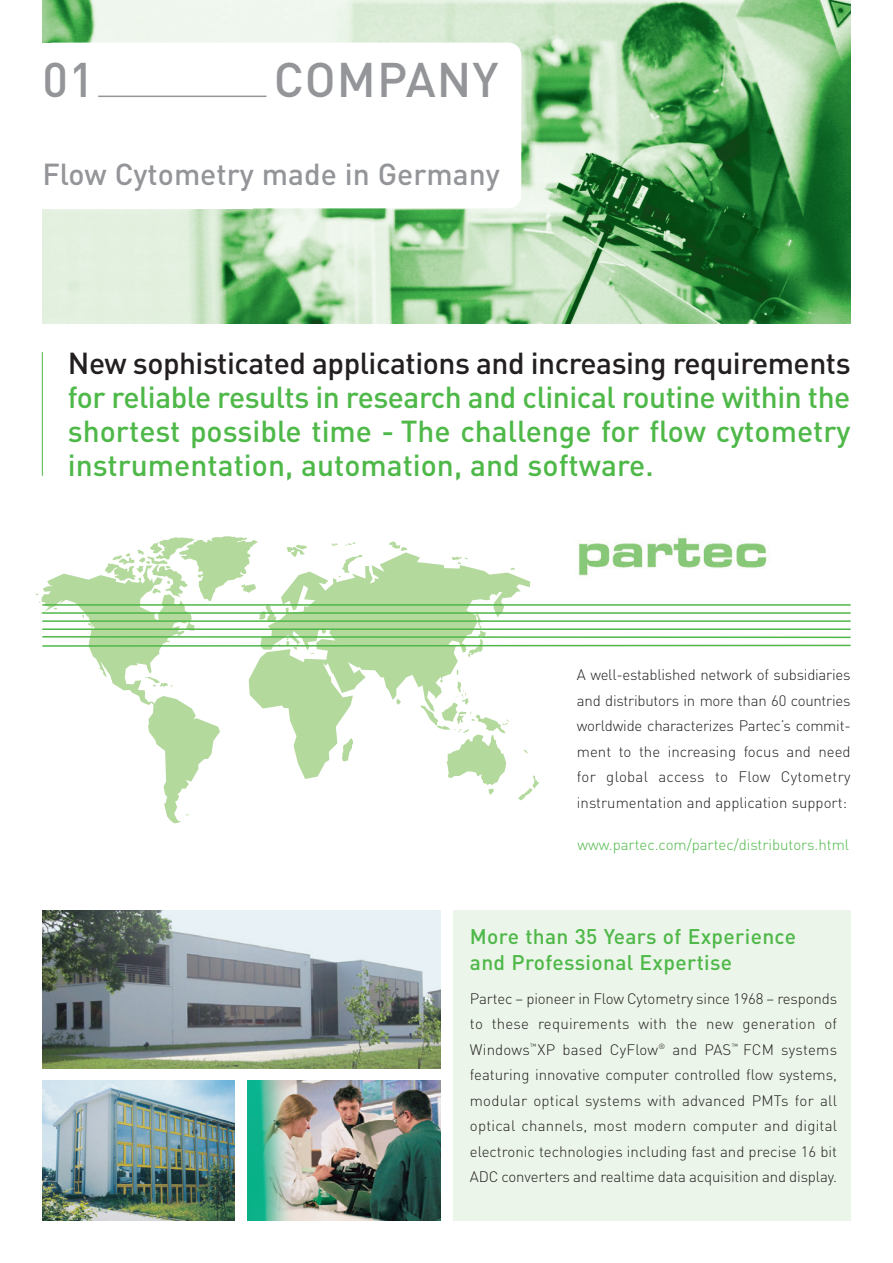
<style>
.page{position:relative;width:893px;height:1263px;background:#fff}
.page>*{position:absolute;margin:0;border:0;box-sizing:border-box;transform-origin:0 0}
.t1{font:500 48px "DIN";letter-spacing:.02em;color:#939598}
.t2{font:500 30px/34px "DIN";color:#4eb848;text-align:justify}
.t3{font:500 30px "DIN";letter-spacing:-.015em;color:#231f20}
.t4{font:500 30px "DIN";color:#939598}
.t5{font:500 21px/25.5px "DIN";letter-spacing:.015em;color:#4eb848}
.t6{font:300 15px/25.5px "DIN";letter-spacing:-.01em;color:#231f20;text-align:justify}
.t7{font:300 15px "DIN";letter-spacing:-.005em;color:#4eb848}
</style>
<div class="page">
<div style="left:453px;top:910px;width:397px;height:310px;background:#ebf5e9"></div>
<img style="left:42px;top:0;width:808px;height:323px">
<div style="left:40px;top:43px;width:481px;height:165px;background:#fff;border-radius:13px"></div>
<div style="left:0;top:43px;width:252px;height:165px;background:#fff"></div>
<hr style="left:98px;top:96px;width:168px;height:1px;background:#939598">
<svg style="left:95px;top:658px;width:125px;height:165px"></svg>
<svg style="left:249px;top:658px;width:276px;height:121px"></svg>
<svg style="left:144px;top:677px;width:29px;height:10px"></svg>
<svg style="left:523px;top:750px;width:5px;height:4px"></svg>
<svg style="left:342px;top:738px;width:11px;height:23px"></svg>
<svg style="left:396px;top:698px;width:5px;height:7px"></svg>
<svg style="left:518px;top:776px;width:21px;height:24px"></svg>
<svg style="left:420px;top:670px;width:91px;height:125px"></svg>
<svg style="left:36px;top:536px;width:815px;height:122px"></svg>
<hr style="left:42px;top:628px;width:808px;height:2px;background:#4eb848">
<hr style="left:42px;top:620px;width:808px;height:2px;background:#4eb848">
<hr style="left:42px;top:612px;width:808px;height:2px;background:#4eb848">
<hr style="left:42px;top:604px;width:808px;height:2px;background:#4eb848">
<img style="left:575px;top:536px;width:196px;height:44px">
<hr style="left:42px;top:352px;width:1px;height:124px;background:#4eb848">
<img style="left:42px;top:1080px;width:193px;height:140px">
<img style="left:247px;top:1080px;width:193px;height:140px">
<img style="left:42px;top:910px;width:398px;height:158px">
<h1 class="t1" style="left:42px;top:62px;width:54px">01</h1>
<h1 class="t1" style="left:274px;top:62px;width:226px">COMPANY</h1>
<h2 class="t4" style="left:42px;top:164px;width:459px">Flow Cytometry made in Germany</h2>
<h2 class="t3" style="left:68px;top:353px;width:784px">New sophisticated applications and increasing requirements</h2>
<h2 class="t2" style="left:68px;top:383px;width:784px">for reliable results in research and clinical routine within the shortest possible time - The challenge for flow cytometry instrumentation, automation, and software.</h2>
<p class="t6" style="left:577px;top:664px;width:275px">A well-established network of subsidiaries and distributors in more than 60 countries worldwide characterizes Partec’s commit&shy;ment to the increasing focus and need for global access to Flow Cytometry instrumentation and application support:</p>
<p class="t7" style="left:577px;top:840px;width:273px">www.partec.com/partec/distributors.html</p>
<h3 class="t5" style="left:470px;top:926px;width:328px">More than 35 Years of Experience and Professional Expertise</h3>
<p class="t6" style="left:470px;top:987px;width:369px">Partec – pioneer in Flow Cytometry since 1968 – responds to these requirements with the new generation of Windows<sup>™</sup> XP based CyFlow<sup>®</sup> and PAS<sup>™</sup> FCM systems featuring innovative computer controlled flow systems, modular optical systems with advanced PMTs for all optical channels, most modern computer and digital electronic technologies including fast and precise 16 bit ADC converters and realtime data acquisition and display.</p>
</div>
